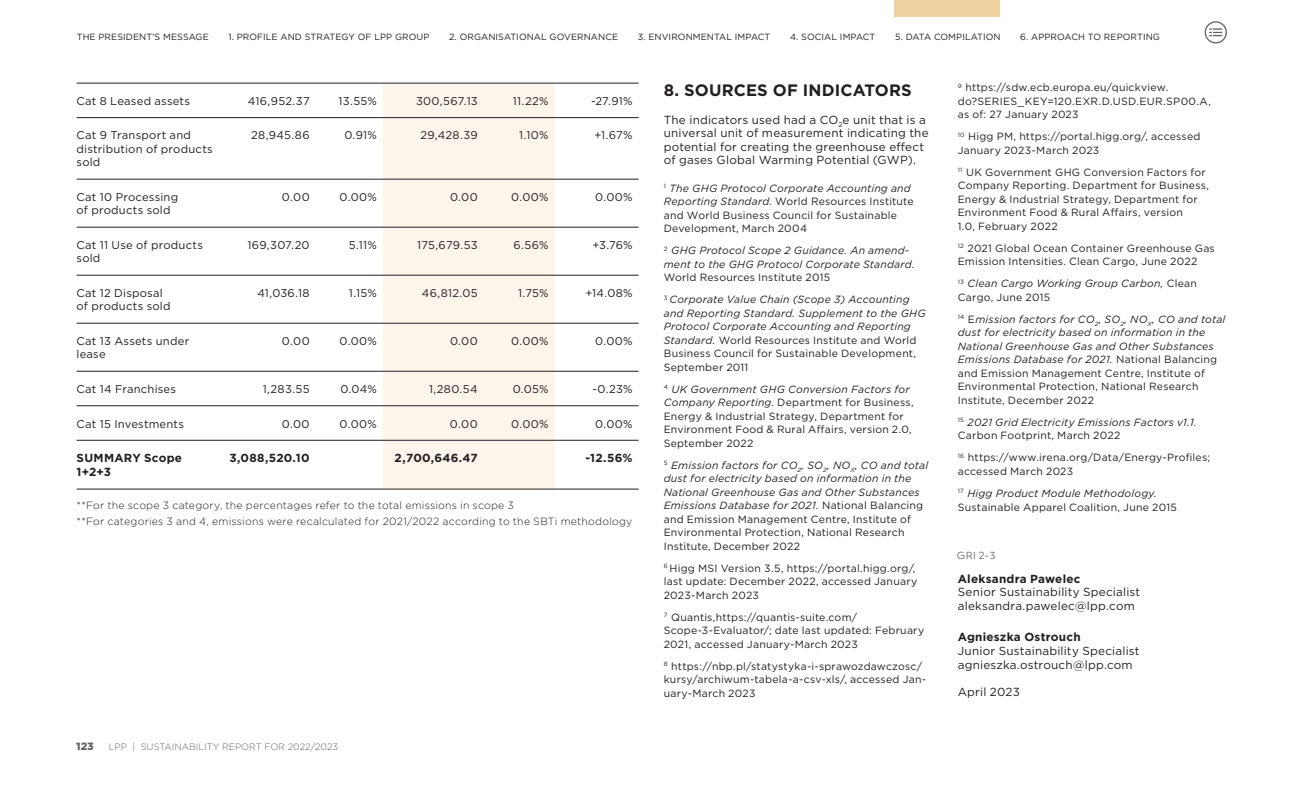
<style>
.page{position:relative;width:1302px;height:791px;background:#fff}
.page>*{position:absolute;margin:0;border:0;box-sizing:border-box;transform-origin:0 0}
.t1{font:700 16.5px "Gotham";letter-spacing:.005em;color:#231f20}
.t2{font:11.7px/13.5px "Gotham";letter-spacing:.015em;color:#231f20}
.t3{font:700 11.7px/14px "Gotham";letter-spacing:.02em;color:#231f20}
.t4{font:11.25px/13.5px "Gotham";letter-spacing:.02em;color:#231f20}
.t5{font:900 10.65px "Gotham";color:#636466}
.t6{font:10.5px/13.5px "Gotham";letter-spacing:.02em;color:#231f20}
.t7{font:italic 10.5px/13.5px "Gotham";letter-spacing:.02em;color:#231f20}
.t8{font:300 10.5px/16.2px "Gotham";letter-spacing:.02em;color:#231f20}
.t9{font:300 10.5px "Canaro";color:#636466}
.t10{font:300 9.3px "Gotham";color:#636466}
.t11{font:9px "Gotham";letter-spacing:.01em;color:#231f20}
.s1{font-style:italic}
.s2{font-style:normal}
</style>
<div class="page">
<div style="left:1204px;top:21px;width:22px;height:22px;border:1px solid #636466;border-radius:50%"></div>
<svg style="left:1209px;top:28px;width:12px;height:8px"></svg>
<div style="left:383px;top:84px;width:171px;height:405px;background:#fcf5ec"></div>
<hr style="left:77px;top:489px;width:561px;height:1px;background:#231f20">
<hr style="left:77px;top:83px;width:561px;height:1px;background:#231f20">
<hr style="left:77px;top:117px;width:561px;height:1px;background:#231f20">
<hr style="left:77px;top:179px;width:561px;height:1px;background:#231f20">
<hr style="left:77px;top:227px;width:561px;height:1px;background:#231f20">
<hr style="left:77px;top:275px;width:561px;height:1px;background:#231f20">
<hr style="left:77px;top:323px;width:561px;height:1px;background:#231f20">
<hr style="left:77px;top:371px;width:561px;height:1px;background:#231f20">
<hr style="left:77px;top:405px;width:561px;height:1px;background:#231f20">
<hr style="left:77px;top:440px;width:561px;height:1px;background:#231f20">
<div style="left:894px;top:0;width:105px;height:17px;background:#efd1a0"></div>
<p class="t11" style="left:77px;top:33px;width:133px">THE PRESIDENT’S MESSAGE</p>
<p class="t11" style="left:228px;top:33px;width:202px">1. PROFILE AND STRATEGY OF LPP GROUP</p>
<p class="t11" style="left:449px;top:33px;width:170px">2. ORGANISATIONAL GOVERNANCE</p>
<p class="t11" style="left:637px;top:33px;width:134px">3. ENVIRONMENTAL IMPACT</p>
<p class="t11" style="left:789px;top:33px;width:87px">4. SOCIAL IMPACT</p>
<p class="t11" style="left:894px;top:33px;width:107px">5. DATA COMPILATION</p>
<p class="t11" style="left:1020px;top:33px;width:141px">6. APPROACH TO REPORTING</p>
<p class="t4" style="left:77px;top:95px;width:115px">Cat 8 Leased assets</p>
<p class="t4" style="left:248px;top:95px;width:63px">416,952.37</p>
<p class="t4" style="left:338px;top:95px;width:40px">13.55%</p>
<p class="t4" style="left:416px;top:95px;width:63px">300,567.13</p>
<p class="t4" style="left:512px;top:95px;width:37px">11.22%</p>
<p class="t4" style="left:591px;top:95px;width:43px">-27.91%</p>
<p class="t4" style="left:77px;top:129px;width:138px">Cat 9 Transport and distribution of products sold</p>
<p class="t4" style="left:251px;top:129px;width:60px">28,945.86</p>
<p class="t4" style="left:344px;top:129px;width:34px">0.91%</p>
<p class="t4" style="left:420px;top:129px;width:59px">29,428.39</p>
<p class="t4" style="left:519px;top:129px;width:31px">1.10%</p>
<p class="t4" style="left:594px;top:129px;width:40px">+1.67%</p>
<p class="t4" style="left:77px;top:191px;width:103px">Cat 10 Processing of products sold</p>
<p class="t4" style="left:282px;top:191px;width:29px">0.00</p>
<p class="t4" style="left:339px;top:191px;width:39px">0.00%</p>
<p class="t4" style="left:450px;top:191px;width:29px">0.00</p>
<p class="t4" style="left:511px;top:191px;width:39px">0.00%</p>
<p class="t4" style="left:595px;top:191px;width:39px">0.00%</p>
<p class="t4" style="left:77px;top:239px;width:128px">Cat 11 Use of products sold</p>
<p class="t4" style="left:247px;top:239px;width:64px">169,307.20</p>
<p class="t4" style="left:349px;top:239px;width:30px">5.11%</p>
<p class="t4" style="left:417px;top:239px;width:62px">175,679.53</p>
<p class="t4" style="left:513px;top:239px;width:37px">6.56%</p>
<p class="t4" style="left:592px;top:239px;width:42px">+3.76%</p>
<p class="t4" style="left:77px;top:287px;width:95px">Cat 12 Disposal of products sold</p>
<p class="t4" style="left:257px;top:287px;width:54px">41,036.18</p>
<p class="t4" style="left:349px;top:287px;width:30px">1.15%</p>
<p class="t4" style="left:422px;top:287px;width:57px">46,812.05</p>
<p class="t4" style="left:518px;top:287px;width:32px">1.75%</p>
<p class="t4" style="left:585px;top:287px;width:49px">+14.08%</p>
<p class="t4" style="left:77px;top:335px;width:114px">Cat 13 Assets under lease</p>
<p class="t4" style="left:282px;top:335px;width:29px">0.00</p>
<p class="t4" style="left:339px;top:335px;width:39px">0.00%</p>
<p class="t4" style="left:450px;top:335px;width:29px">0.00</p>
<p class="t4" style="left:511px;top:335px;width:39px">0.00%</p>
<p class="t4" style="left:595px;top:335px;width:39px">0.00%</p>
<p class="t4" style="left:77px;top:383px;width:101px">Cat 14 Franchises</p>
<p class="t4" style="left:263px;top:383px;width:48px">1,283.55</p>
<p class="t4" style="left:340px;top:383px;width:38px">0.04%</p>
<p class="t4" style="left:429px;top:383px;width:50px">1,280.54</p>
<p class="t4" style="left:512px;top:383px;width:37px">0.05%</p>
<p class="t4" style="left:592px;top:383px;width:42px">-0.23%</p>
<p class="t4" style="left:77px;top:418px;width:109px">Cat 15 Investments</p>
<p class="t4" style="left:282px;top:418px;width:29px">0.00</p>
<p class="t4" style="left:339px;top:418px;width:39px">0.00%</p>
<p class="t4" style="left:450px;top:418px;width:29px">0.00</p>
<p class="t4" style="left:511px;top:418px;width:39px">0.00%</p>
<p class="t4" style="left:595px;top:418px;width:39px">0.00%</p>
<p class="t3" style="left:77px;top:452px;width:107px">SUMMARY Scope<br>1+2+3</p>
<p class="t3" style="left:229px;top:452px;width:82px">3,088,520.10</p>
<p class="t3" style="left:394px;top:452px;width:85px">2,700,646.47</p>
<p class="t3" style="left:585px;top:452px;width:49px">-12.56%</p>
<p class="t8" style="left:77px;top:498px;width:557px">**For the scope 3 category, the percentages refer to the total emissions in scope 3<br>**For categories 3 and 4, emissions were recalculated for 2021/2022 according to the SBTi methodology</p>
<p class="t5" style="left:76px;top:742px;width:19px">123</p>
<p class="t10" style="left:109px;top:742px;width:231px">LPP | SUSTAINABILITY REPORT FOR 2022/2023</p>
<h1 class="t1" style="left:663px;top:83px;width:249px">8. SOURCES OF INDICATORS</h1>
<p class="t2" style="left:663px;top:114px;width:266px">The indicators used had a CO<sub>2</sub>e unit that is a universal unit of measurement indicating the potential for creating the greenhouse effect of gases Global Warming Potential (GWP).</p>
<p class="t6" style="left:663px;top:182px;width:251px"><sup>1</sup> <span class="s1">The GHG Protocol Corporate Accounting and Reporting Standard</span>. World Resources Institute and World Business Council for Sustainable Development, March 2004</p>
<p class="t7" style="left:663px;top:244px;width:252px"><sup>2</sup> GHG Protocol Scope 2 Guidance. An amend&shy;ment to the GHG Protocol Corporate Standard.</p>
<p class="t7" style="left:663px;top:267px;width:247px;line-height:22px"><span class="s2">World Resources Institute 2015<br></span><sup>3</sup> Corporate Value Chain (Scope 3) Accounting</p>
<p class="t7" style="left:663px;top:307px;width:263px">and Reporting Standard. Supplement to the GHG Protocol Corporate Accounting and Reporting Standard. <span class="s2">World Resources Institute and World Business Council for Sustainable Development, September 2011</span></p>
<p class="t6" style="left:663px;top:383px;width:251px"><sup>4</sup> <span class="s1">UK Government GHG Conversion Factors for Company Reporting</span>. Department for Business, Energy &amp; Industrial Strategy, Department for Environment Food &amp; Rural Affairs, version 2.0, September 2022</p>
<p class="t7" style="left:663px;top:459px;width:266px"><sup>5</sup> Emission factors for CO<sub>2</sub>, SO<sub>2</sub>, NO<sub>X</sub>, CO and total dust for electricity based on information in the National Greenhouse Gas and Other Substances Emissions Database for 2021. <span class="s2">National Balancing and Emission Management Centre, Institute of Environmental Protection, National Research Institute, December 2022</span></p>
<p class="t6" style="left:663px;top:562px;width:255px"><sup>6</sup> Higg MSI Version 3.5, https://portal.higg.org/, last update: December 2022, accessed January<br>2023-March 2023</p>
<p class="t6" style="left:663px;top:611px;width:262px"><sup>7</sup> Quantis,https://quantis-suite.com/<br>Scope-3-Evaluator/; date last updated: February<br>2021, accessed January-March 2023</p>
<p class="t6" style="left:663px;top:660px;width:264px"><sup>8</sup> https://nbp.pl/statystyka-i-sprawozdawczosc/ kursy/archiwum-tabela-a-csv-xls/, accessed Jan&shy;uary-March 2023</p>
<p class="t6" style="left:957px;top:82px;width:255px"><sup>9</sup> https://sdw.ecb.europa.eu/quickview. do?SERIES_KEY=120.EXR.D.USD.EUR.SP00.A, as of: 27 January 2023</p>
<p class="t6" style="left:957px;top:131px;width:244px"><sup>10</sup> Higg PM, https://portal.higg.org/, accessed<br>January 2023-March 2023</p>
<p class="t6" style="left:957px;top:166px;width:253px"><sup>11</sup> UK Government GHG Conversion Factors for Company Reporting. Department for Business, Energy &amp; Industrial Strategy, Department for Environment Food &amp; Rural Affairs, version<br>1.0, February 2022</p>
<p class="t6" style="left:957px;top:242px;width:258px"><sup>12</sup> 2021 Global Ocean Container Greenhouse Gas<br>Emission Intensities. Clean Cargo, June 2022</p>
<p class="t7" style="left:957px;top:278px;width:240px"><sup>13</sup> Clean Cargo Working Group Carbon, <span class="s2">Clean<br>Cargo, June 2015</span></p>
<p class="t7" style="left:957px;top:313px;width:269px"><sup>14</sup> <span class="s2">E</span>mission factors for CO<sub>2</sub>, SO<sub>2</sub>, NO<sub>X</sub>, CO and total dust for electricity based on information in the National Greenhouse Gas and Other Substances Emissions Database for 2021. <span class="s2">National Balancing and Emission Management Centre, Institute of Environmental Protection, National Research Institute, December 2022</span></p>
<p class="t7" style="left:957px;top:416px;width:240px"><sup>15</sup> 2021 Grid Electricity Emissions Factors v1.1.<br><span class="s2">Carbon Footprint, March 2022</span></p>
<p class="t6" style="left:957px;top:452px;width:254px"><sup>16</sup> https://www.irena.org/Data/Energy-Profiles; accessed March 2023</p>
<p class="t6" style="left:957px;top:487px;width:220px;line-height:14px"><sup>17</sup> <span class="s1">Higg Product Module Methodology.<br></span>Sustainable Apparel Coalition, June 2015</p>
<p class="t9" style="left:956px;top:552px;width:40px">GRI 2-3</p>
<p class="t3" style="left:957px;top:573px;width:124px">Aleksandra Pawelec</p>
<p class="t2" style="left:957px;top:586px;width:184px">Senior Sustainability Specialist aleksandra.pawelec@lpp.com</p>
<p class="t3" style="left:957px;top:631px;width:124px">Agnieszka Ostrouch</p>
<p class="t2" style="left:957px;top:644px;width:183px;line-height:14px">Junior Sustainability Specialist agnieszka.ostrouch@lpp.com</p>
<p class="t2" style="left:957px;top:686px;width:64px">April 2023</p>
</div>
